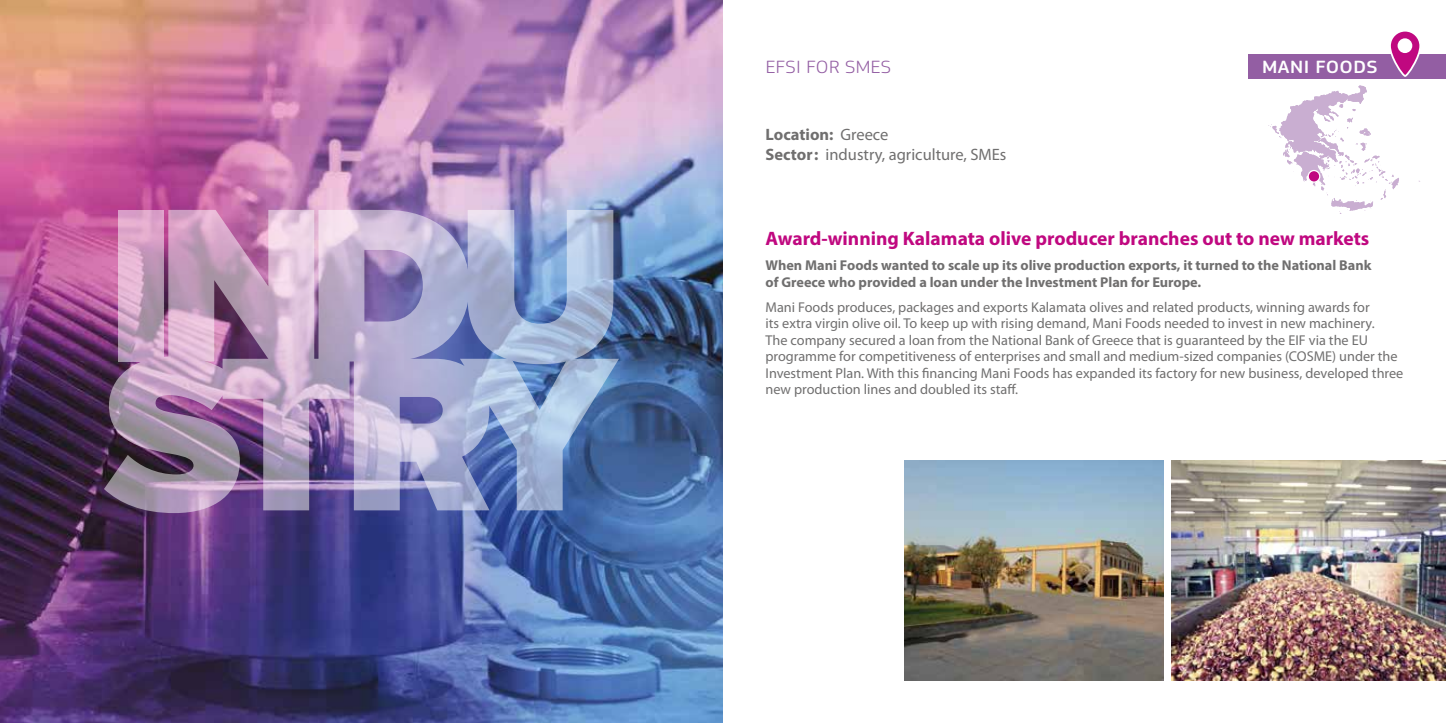
<style>
.page{position:relative;width:1446px;height:723px;background:#fff}
.page>*{position:absolute;margin:0;border:0;box-sizing:border-box;transform-origin:0 0}
.t1{font:700 19.5px "Myriad Pro";color:#c00880}
.t2{font:300 18.45px "EC Square Sans Pro";letter-spacing:.02em;color:#935ea3;scale:1.1 1}
.t3{font:500 18.45px "EC Square Sans Pro";letter-spacing:.02em;color:#fff;scale:1.1 1}
.t4{font:16.5px/19.8px "Myriad Pro";color:#706f6f}
.t5{font:14.25px/16.5px "Myriad Pro";color:#706f6f}
.t6{font:700 14.25px/16.5px "Myriad Pro";color:#706f6f}
.s1{font-weight:700}
</style>
<div class="page">
<svg style="left:1268px;top:85px;width:152px;height:129px"></svg>
<img style="left:0;top:0;width:723px;height:723px">
<div style="left:1308px;top:171px;width:11px;height:11px;background:#c00880;border-radius:50%"></div>
<div style="left:1307px;top:170px;width:13px;height:13px;border:1px solid #fff;border-radius:50%"></div>
<div style="left:1248px;top:54px;width:198px;height:25px;background:#935ea3"></div>
<svg style="left:1390px;top:31px;width:30px;height:45px"></svg>
<div style="left:1389px;top:30px;width:32px;height:47px;border:2px solid #fff;border-radius:15px"></div>
<div style="left:1397px;top:38px;width:15px;height:15px;background:#fff;border-radius:50%"></div>
<img style="left:1171px;top:461px;width:275px;height:219px">
<img style="left:904px;top:461px;width:259px;height:219px">
<img style="left:104px;top:210px;width:515px;height:303px">
<p class="t2" style="left:766px;top:56px;width:116px">EFSI FOR SMES</p>
<p class="t3" style="left:1262px;top:56px;width:107px">MANI FOODS</p>
<p class="t4" style="left:765px;top:124px;width:242px"><span class="s1">Location:</span> Greece<br><span class="s1">Sector:</span> industry, agriculture, SMEs</p>
<h1 class="t1" style="left:765px;top:226px;width:605px">Award-winning Kalamata olive producer branches out to new markets</h1>
<p class="t6" style="left:765px;top:257px;width:607px">When Mani Foods wanted to scale up its olive production exports, it turned to the National Bank of Greece who provided a loan under the Investment Plan for Europe.</p>
<p class="t5" style="left:765px;top:299px;width:639px">Mani Foods produces, packages and exports Kalamata olives and related products, winning awards for<br>its extra virgin olive oil. To keep up with rising demand, Mani Foods needed to invest in new machinery.<br>The company secured a loan from the National Bank of Greece that is guaranteed by the EIF via the EU programme for competitiveness of enterprises and small and medium-sized companies (COSME) under the Investment Plan. With this financing Mani Foods has expanded its factory for new business, developed three new production lines and doubled its staff.</p>
</div>
